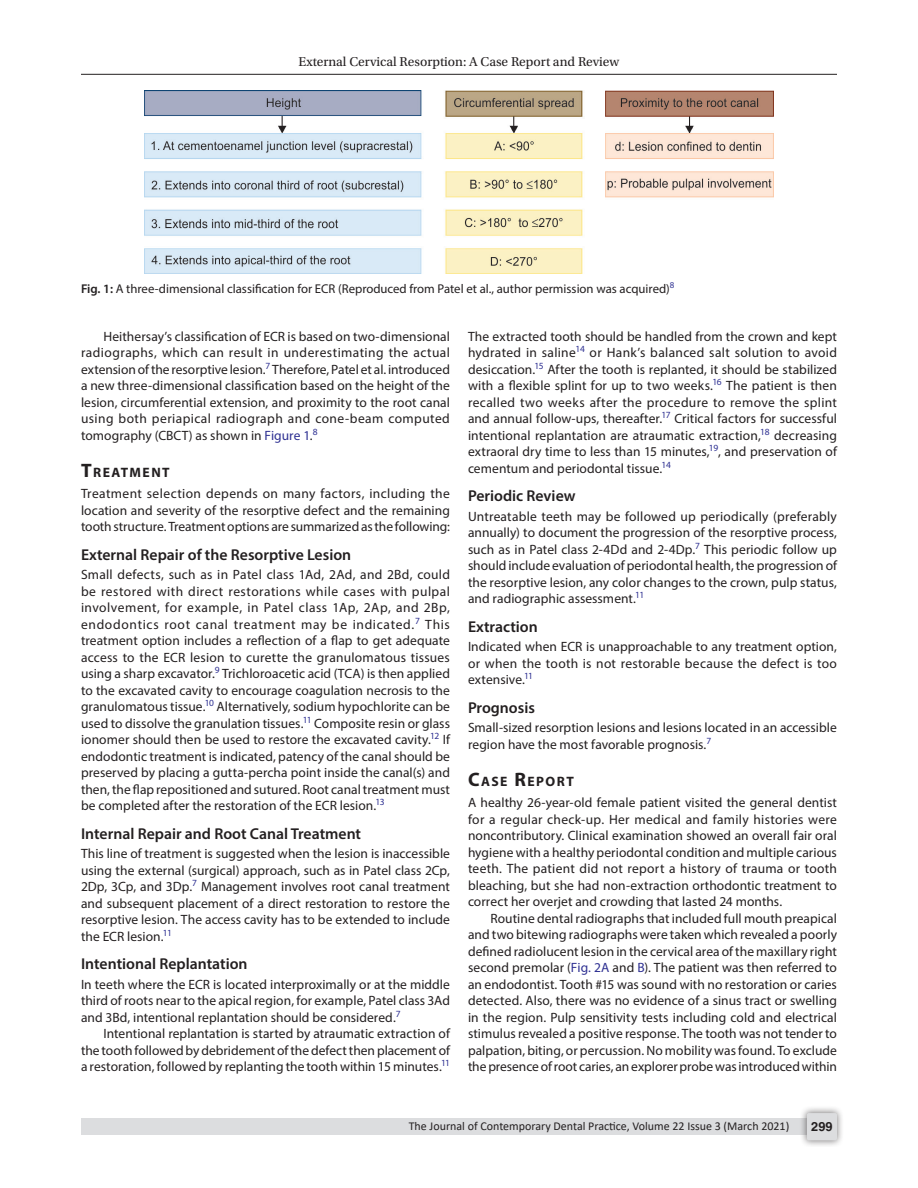
<style>
.page{position:relative;width:918px;height:1188px;background:#fff}
.page>*{position:absolute;margin:0;border:0;box-sizing:border-box;transform-origin:0 0}
.Head-2{font:600 15.75px "Myriad Pro";color:#231f20}
.Head-1{font:700 13.65px "Myriad Pro";letter-spacing:.105em;color:#231f20}
.Para-NoIndent{font:13.5px/16.5px "Myriad Pro";letter-spacing:.005em;color:#231f20;text-align:justify}
.Para-Indent{font:13.5px/16.5px "Myriad Pro";color:#231f20;text-align:justify}
.t1{font:13.5px "Utopia Std";color:#231f20}
.FigCaption{font:12.75px "Myriad Pro";color:#231f20}
.t2{font:700 12.75px "Helvetica LT Std";color:#231f20}
.t3{font:12px "Calibri";color:#231f20}
.s1{font-weight:600}
.s2{color:#2e3092}
.s3{font-size:19.5px}
</style>
<div class="page">
<hr style="left:81px;top:74px;width:756px;height:1px;background:#231f20">
<div style="left:81px;top:1119px;width:756px;height:16px;background:#dcdddf"></div>
<div style="left:800px;top:1106px;width:44px;height:41px;background:#231f20;opacity:.61"></div>
<div style="left:807px;top:1113px;width:30px;height:27px;background:#dcdddf;border-radius:2px"></div>
<img style="left:144px;top:90px;width:630px;height:183px">
<p class="t1" style="left:299px;top:55px;width:322px">External Cervical Resorption: A Case Report and Review</p>
<p class="FigCaption" style="left:81px;top:281px;width:595px"><span class="s1">Fig. 1:</span> A three-dimensional classification for ECR (Reproduced from Patel et al., author permission was acquired)<sup>8</sup></p>
<p class="Para-Indent" style="left:81px;top:328px;width:371px;text-indent:22px">Heithersay’s classification of ECR is based on two-dimensional radiographs, which can result in underestimating the actual extension of the resorptive lesion.<sup>7</sup> Therefore, Patel et al. introduced a new three-dimensional classification based on the height of the lesion, circumferential extension, and proximity to the root canal using both periapical radiograph and cone-beam computed tomography (CBCT) as shown in <span class="s2">Figure 1</span>.<sup>8</sup></p>
<p class="Head-1" style="left:81px;top:464px;width:90px"><span class="s3">T</span>REATMENT</p>
<p class="Para-NoIndent" style="left:81px;top:485px;width:371px">Treatment selection depends on many factors, including the location and severity of the resorptive defect and the remaining tooth structure. Treatment options are summarized as the following:</p>
<p class="Head-2" style="left:81px;top:545px;width:272px">External Repair of the Resorptive Lesion</p>
<p class="Para-NoIndent" style="left:81px;top:566px;width:371px">Small defects, such as in Patel class 1Ad, 2Ad, and 2Bd, could be restored with direct restorations while cases with pulpal involvement, for example, in Patel class 1Ap, 2Ap, and 2Bp, endodontics root canal treatment may be indicated.<sup>7</sup> This treatment option includes a reflection of a flap to get adequate access to the ECR lesion to curette the granulomatous tissues using a sharp excavator.<sup>9</sup> Trichloroacetic acid (TCA) is then applied to the excavated cavity to encourage coagulation necrosis to the granulomatous tissue.<sup>10</sup> Alternatively, sodium hypochlorite can be used to dissolve the granulation tissues.<sup>11</sup> Composite resin or glass ionomer should then be used to restore the excavated cavity.<sup>12</sup> If endodontic treatment is indicated, patency of the canal should be preserved by placing a gutta-percha point inside the canal(s) and then, the flap repositioned and sutured. Root canal treatment must be completed after the restoration of the ECR lesion.<sup>13</sup></p>
<p class="Head-2" style="left:81px;top:824px;width:282px">Internal Repair and Root Canal Treatment</p>
<p class="Para-NoIndent" style="left:81px;top:845px;width:371px">This line of treatment is suggested when the lesion is inaccessible using the external (surgical) approach, such as in Patel class 2Cp, 2Dp, 3Cp, and 3Dp.<sup>7</sup> Management involves root canal treatment and subsequent placement of a direct restoration to restore the resorptive lesion. The access cavity has to be extended to include the ECR lesion.<sup>11</sup></p>
<p class="Head-2" style="left:81px;top:954px;width:168px">Intentional Replantation</p>
<p class="Para-NoIndent" style="left:81px;top:976px;width:371px">In teeth where the ECR is located interproximally or at the middle third of roots near to the apical region, for example, Patel class 3Ad and 3Bd, intentional replantation should be considered.<sup>7</sup></p>
<p class="Para-Indent" style="left:81px;top:1025px;width:371px;text-indent:22px">Intentional replantation is started by atraumatic extraction of the tooth followed by debridement of the defect then placement of a restoration, followed by replanting the tooth within 15 minutes.<sup>11</sup></p>
<p class="Para-Indent" style="left:468px;top:328px;width:371px">The extracted tooth should be handled from the crown and kept hydrated in saline<sup>14</sup> or Hank’s balanced salt solution to avoid desiccation.<sup>15</sup> After the tooth is replanted, it should be stabilized with a flexible splint for up to two weeks.<sup>16</sup> The patient is then recalled two weeks after the procedure to remove the splint and annual follow-ups, thereafter.<sup>17</sup> Critical factors for successful intentional replantation are atraumatic extraction,<sup>18</sup> decreasing extraoral dry time to less than 15 minutes,<sup>19</sup>, and preservation of cementum and periodontal tissue.<sup>14</sup></p>
<p class="Head-2" style="left:468px;top:486px;width:109px">Periodic Review</p>
<p class="Para-NoIndent" style="left:468px;top:508px;width:371px">Untreatable teeth may be followed up periodically (preferably annually) to document the progression of the resorptive process, such as in Patel class 2-4Dd and 2-4Dp.<sup>7</sup> This periodic follow up should include evaluation of periodontal health, the progression of the resorptive lesion, any color changes to the crown, pulp status, and radiographic assessment.<sup>11</sup></p>
<p class="Head-2" style="left:468px;top:617px;width:71px">Extraction</p>
<p class="Para-NoIndent" style="left:468px;top:638px;width:371px">Indicated when ECR is unapproachable to any treatment option, or when the tooth is not restorable because the defect is too extensive.<sup>11</sup></p>
<p class="Head-2" style="left:468px;top:698px;width:68px">Prognosis</p>
<p class="Para-NoIndent" style="left:468px;top:719px;width:371px">Small-sized resorption lesions and lesions located in an accessible region have the most favorable prognosis.<sup>7</sup></p>
<p class="Head-1" style="left:468px;top:773px;width:107px"><span class="s3">C</span>ASE <span class="s3">R</span>EPORT</p>
<p class="Para-NoIndent" style="left:468px;top:794px;width:371px">A healthy 26-year-old female patient visited the general dentist for a regular check-up. Her medical and family histories were noncontributory. Clinical examination showed an overall fair oral hygiene with a healthy periodontal condition and multiple carious teeth. The patient did not report a history of trauma or tooth bleaching, but she had non-extraction orthodontic treatment to correct her overjet and crowding that lasted 24 months.</p>
<p class="Para-Indent" style="left:468px;top:910px;width:371px;text-indent:22px">Routine dental radiographs that included full mouth preapical and two bitewing radiographs were taken which revealed a poorly defined radiolucent lesion in the cervical area of the maxillary right second premolar (<span class="s2">Fig. 2A</span> and <span class="s2">B</span>). The patient was then referred to an endodontist. Tooth #15 was sound with no restoration or caries detected. Also, there was no evidence of a sinus tract or swelling in the region. Pulp sensitivity tests including cold and electrical stimulus revealed a positive response. The tooth was not tender to palpation, biting, or percussion. No mobility was found. To exclude the presence of root caries, an explorer probe was introduced within</p>
<p class="t3" style="left:409px;top:1117px;width:382px">The Journal of Contemporary Dental Practice, Volume 22 Issue 3 (March 2021)</p>
<p class="t2" style="left:811px;top:1119px;width:23px">299</p>
</div>
